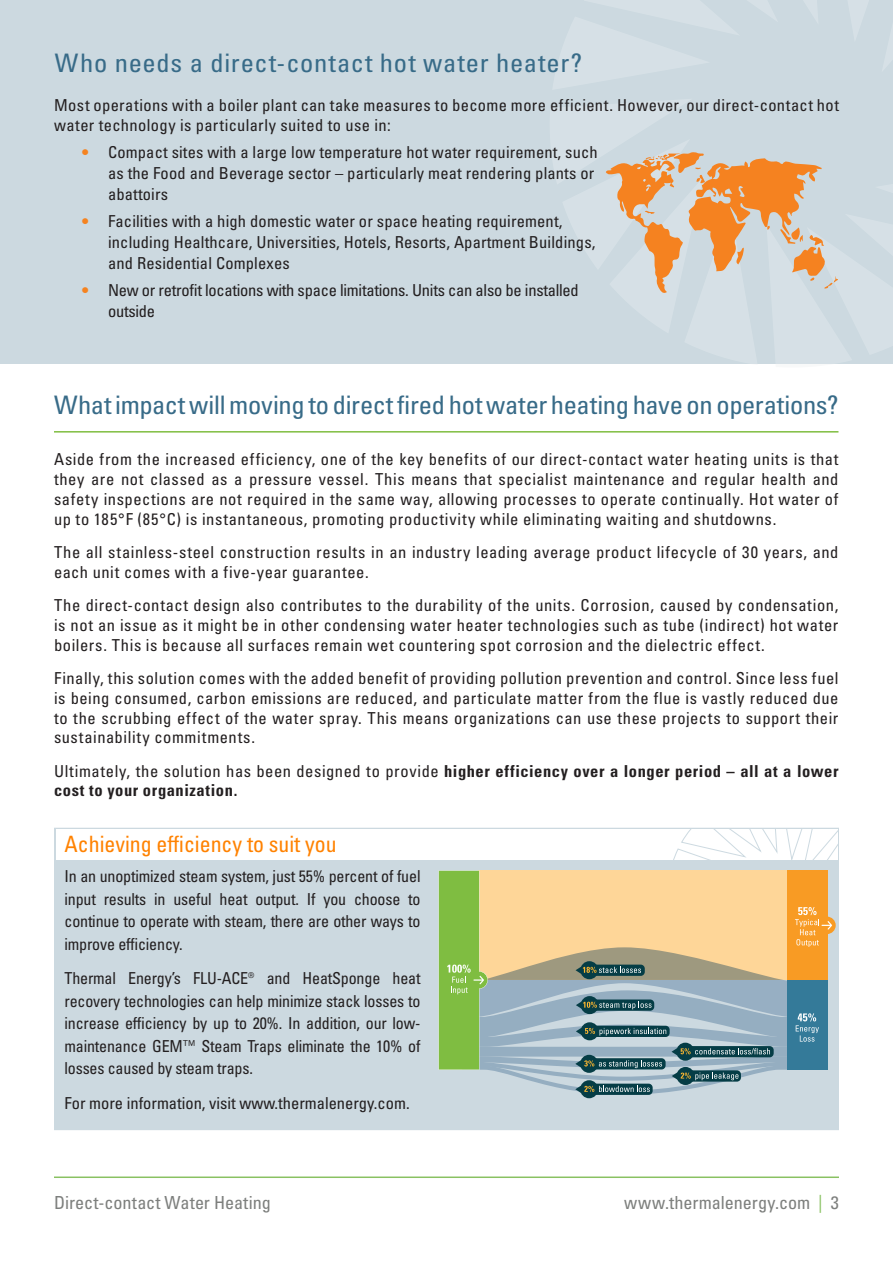
<style>
.page{position:relative;width:893px;height:1263px;background:#fff}
.page>*{position:absolute;margin:0;border:0;box-sizing:border-box;transform-origin:0 0}
.Main_Title{font:condensed 25.5px "Univers LT Pro";color:#386b88;scale:1.04 1}
.Main_Title-2{font:condensed 25.5px "Univers LT Pro";letter-spacing:.025em;color:#386b88;scale:1.04 1}
.Bullets_case_studies{font:condensed 22.5px "Univers LT Pro";color:#ff8200}
.t1{font:condensed 18px "Univers LT Pro";color:#7d7f7d}
.Bullets_case_studies-2{font:condensed 16.5px/19.8px "Univers LT Pro";letter-spacing:.01em;color:#231f20;text-align:justify}
.Bullets_case_studies-3{font:condensed 16.5px/19.8px "Univers LT Pro";letter-spacing:.035em;color:#231f20}
.t2{font:700 condensed 16.5px/19.8px "Univers LT Pro";letter-spacing:.035em;color:#231f20}
.Bullets_case_studies-4{font:condensed 16.5px/21px "Univers LT Pro";letter-spacing:-.015em;color:#231f20}
.s1{font-weight:300;color:#f58320}
.s2{font-weight:400}
.s3{color:#89c162}
</style>
<div class="page">
<hr style="left:54px;top:1176px;width:785px;height:2px;background:#89c162">
<div style="left:54px;top:828px;width:785px;height:302px;background:#ccd9e0"></div>
<div style="left:56px;top:829px;width:781px;height:31px;background:#fff"></div>
<svg style="left:673px;top:829px;width:164px;height:31px"></svg>
<div style="left:0;top:0;width:893px;height:364px;background:#ccd9e0"></div>
<div style="left:580px;top:1080px;width:18px;height:18px;background:#053d46;border-radius:50%"></div>
<svg style="left:818px;top:916px;width:18px;height:18px"></svg>
<svg style="left:438px;top:870px;width:394px;height:225px;background:#b7b899"></svg>
<hr style="left:54px;top:431px;width:784px;height:2px;background:#7fbd41">
<svg style="left:606px;top:152px;width:232px;height:141px"></svg>
<p class="Main_Title-2" style="left:55px;top:47px;width:508px">Who needs a direct-contact hot water heater?</p>
<p class="Bullets_case_studies-2" style="left:54px;top:95px;width:786px">Most operations with a boiler plant can take measures to become more efficient. However, our direct-contact hot water technology is particularly suited to use in:</p>
<p class="Bullets_case_studies-2" style="left:108px;top:141px;width:491px;line-height:21px;text-align:left;text-indent:-27px"><span class="s1">•</span> Compact sites with a large low temperature hot water requirement, such as the Food and Beverage sector – particularly meat rendering plants or abattoirs</p>
<p class="Bullets_case_studies-2" style="left:108px;top:210px;width:489px;line-height:21px;text-align:left;text-indent:-27px"><span class="s1">•</span> Facilities with a high domestic water or space heating requirement, including Healthcare, Universities, Hotels, Resorts, Apartment Buildings, and Residential Complexes</p>
<p class="Bullets_case_studies-4" style="left:108px;top:279px;width:472px;text-indent:-27px"><span class="s1">•</span> New or retrofit locations with space limitations. Units can also be installed outside</p>
<p class="Main_Title" style="left:54px;top:389px;width:756px">What impact will moving to direct fired hot water heating have on operations?</p>
<p class="Bullets_case_studies-2" style="left:54px;top:449px;width:786px">Aside from the increased efficiency, one of the key benefits of our direct-contact water heating units is that they are not classed as a pressure vessel. This means that specialist maintenance and regular health and safety inspections are not required in the same way, allowing processes to operate continually. Hot water of up to 185°F (85°C) is instantaneous, promoting productivity while eliminating waiting and shutdowns.</p>
<p class="Bullets_case_studies-3" style="left:54px;top:542px;width:786px">The all stainless-steel construction results in an industry leading average product lifecycle of 30 years, and each unit comes with a five-year guarantee.</p>
<p class="Bullets_case_studies-2" style="left:54px;top:595px;width:786px">The direct-contact design also contributes to the durability of the units. Corrosion, caused by condensation, is not an issue as it might be in other condensing water heater technologies such as tube (indirect) hot water boilers. This is because all surfaces remain wet countering spot corrosion and the dielectric effect.</p>
<p class="Bullets_case_studies-2" style="left:54px;top:668px;width:786px">Finally, this solution comes with the added benefit of providing pollution prevention and control. Since less fuel is being consumed, carbon emissions are reduced, and particulate matter from the flue is vastly reduced due to the scrubbing effect of the water spray. This means organizations can use these projects to support their sustainability commitments.</p>
<p class="t2" style="left:54px;top:761px;width:786px"><span class="s2">Ultimately, the solution has been designed to provide</span> higher efficiency over a longer period – all at a lower cost to your organization.</p>
<p class="Bullets_case_studies" style="left:64px;top:830px;width:274px">Achieving efficiency to suit you</p>
<p class="Bullets_case_studies-2" style="left:64px;top:864px;width:358px;line-height:22.5px">In an unoptimized steam system, just 55% percent of fuel input results in useful heat output. If you choose to continue to operate with steam, there are other ways to improve efficiency.</p>
<p class="Bullets_case_studies-2" style="left:64px;top:966px;width:357px;line-height:22.5px">Thermal Energy’s FLU-ACE® and HeatSponge heat recovery technologies can help minimize stack losses to increase efficiency by up to 20%. In addition, our low&shy;maintenance GEM™ Steam Traps eliminate the 10% of losses caused by steam traps.</p>
<p class="Bullets_case_studies-2" style="left:64px;top:1092px;width:347px">For more information, visit www.thermalenergy.com.</p>
<p class="t1" style="left:54px;top:1191px;width:218px">Direct-contact Water Heating</p>
<p class="t1" style="left:624px;top:1191px;width:216px">www.thermalenergy.com <span class="s3">|</span> 3</p>
</div>
